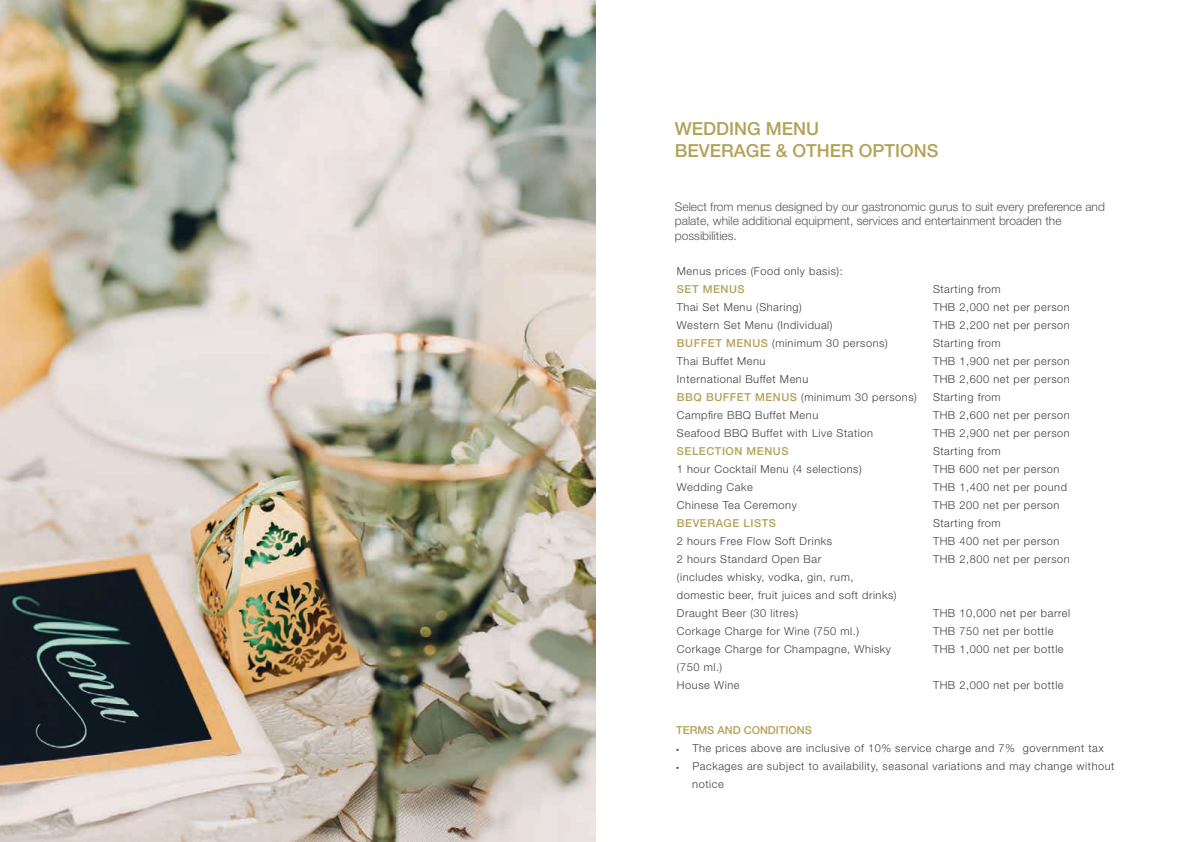
<style>
.page{position:relative;width:1191px;height:842px;background:#fff}
.page>*{position:absolute;margin:0;border:0;box-sizing:border-box;transform-origin:0 0}
.t1{font:500 18px/21.6px "Helvetica Neue LT Pro";color:#b3a258}
.t2{font:300 12px/14.4px "Helvetica Neue LT Pro";color:#57585a}
.t3{font:300 11px/18px "Helvetica Neue LT Pro";letter-spacing:.05em;color:#3e3e3f}
.t4{font:500 11px "Helvetica Neue LT Pro";letter-spacing:.05em;color:#b3a258}
.t5{font:500 11px "Helvetica Neue LT Pro";color:#b3a258}
.s1{font-weight:500;color:#b3a258}
.s2{font-size:6px}
</style>
<div class="page">
<img style="left:0;top:0;width:595px;height:842px">
<h1 class="t1" style="left:674px;top:118px;width:265px">WEDDING MENU<br>BEVERAGE &amp; OTHER OPTIONS</h1>
<p class="t2" style="left:675px;top:199px;width:431px">Select from menus designed by our gastronomic gurus to suit every preference and palate, while additional equipment, services and entertainment broaden the possibilities.</p>
<p class="t3" style="left:677px;top:262px;width:167px">Menus prices (Food only basis):</p>
<p class="t4" style="left:677px;top:283px;width:69px">SET MENUS</p>
<p class="t3" style="left:933px;top:280px;width:69px">Starting from</p>
<p class="t3" style="left:677px;top:298px;width:126px">Thai Set Menu (Sharing)</p>
<p class="t3" style="left:933px;top:298px;width:138px">THB 2,000 net per person</p>
<p class="t3" style="left:677px;top:316px;width:157px">Western Set Menu (Individual)</p>
<p class="t3" style="left:933px;top:316px;width:138px">THB 2,200 net per person</p>
<p class="t3" style="left:677px;top:334px;width:212px"><span class="s1">BUFFET MENUS</span> (minimum 30 persons)</p>
<p class="t3" style="left:933px;top:334px;width:69px">Starting from</p>
<p class="t3" style="left:677px;top:352px;width:90px">Thai Buffet Menu</p>
<p class="t3" style="left:933px;top:352px;width:138px">THB 1,900 net per person</p>
<p class="t3" style="left:677px;top:370px;width:133px">International Buffet Menu</p>
<p class="t3" style="left:933px;top:370px;width:138px">THB 2,600 net per person</p>
<p class="t3" style="left:677px;top:388px;width:241px"><span class="s1">BBQ BUFFET MENUS</span> (minimum 30 persons)</p>
<p class="t3" style="left:933px;top:388px;width:69px">Starting from</p>
<p class="t3" style="left:677px;top:406px;width:143px">Campfire BBQ Buffet Menu</p>
<p class="t3" style="left:933px;top:406px;width:138px">THB 2,600 net per person</p>
<p class="t3" style="left:677px;top:424px;width:198px">Seafood BBQ Buffet with Live Station</p>
<p class="t3" style="left:933px;top:424px;width:138px">THB 2,900 net per person</p>
<p class="t4" style="left:677px;top:444px;width:113px">SELECTION MENUS</p>
<p class="t3" style="left:933px;top:442px;width:69px">Starting from</p>
<p class="t3" style="left:677px;top:460px;width:186px">1 hour Cocktail Menu (4 selections)</p>
<p class="t3" style="left:933px;top:460px;width:128px">THB 600 net per person</p>
<p class="t3" style="left:677px;top:478px;width:77px">Wedding Cake</p>
<p class="t3" style="left:933px;top:478px;width:135px">THB 1,400 net per pound</p>
<p class="t3" style="left:677px;top:496px;width:121px">Chinese Tea Ceremony</p>
<p class="t3" style="left:933px;top:496px;width:128px">THB 200 net per person</p>
<p class="t4" style="left:677px;top:516px;width:101px">BEVERAGE LISTS</p>
<p class="t3" style="left:933px;top:514px;width:69px">Starting from</p>
<p class="t3" style="left:677px;top:532px;width:157px">2 hours Free Flow Soft Drinks</p>
<p class="t3" style="left:933px;top:532px;width:128px">THB 400 net per person</p>
<p class="t3" style="left:677px;top:550px;width:146px">2 hours Standard Open Bar</p>
<p class="t3" style="left:933px;top:550px;width:138px">THB 2,800 net per person</p>
<p class="t3" style="left:677px;top:568px;width:221px">(includes whisky, vodka, gin, rum, domestic beer, fruit juices and soft drinks)<br>Draught Beer (30 litres)</p>
<p class="t3" style="left:933px;top:604px;width:139px">THB 10,000 net per barrel</p>
<p class="t3" style="left:677px;top:622px;width:184px">Corkage Charge for Wine (750 ml.)</p>
<p class="t3" style="left:933px;top:622px;width:122px">THB 750 net per bottle</p>
<p class="t3" style="left:677px;top:640px;width:216px">Corkage Charge for Champagne, Whisky</p>
<p class="t3" style="left:933px;top:640px;width:132px">THB 1,000 net per bottle</p>
<p class="t3" style="left:677px;top:658px;width:64px">(750 ml.)<br>House Wine</p>
<p class="t3" style="left:933px;top:676px;width:132px">THB 2,000 net per bottle</p>
<p class="t5" style="left:676px;top:724px;width:137px">TERMS AND CONDITIONS</p>
<p class="t3" style="left:676px;top:739px;width:429px"><span class="s2">•</span> The prices above are inclusive of 10% service charge and 7% government tax</p>
<p class="t3" style="left:692px;top:757px;width:424px;text-indent:-16px"><span class="s2">•</span> Packages are subject to availability, seasonal variations and may change without notice</p>
</div>
